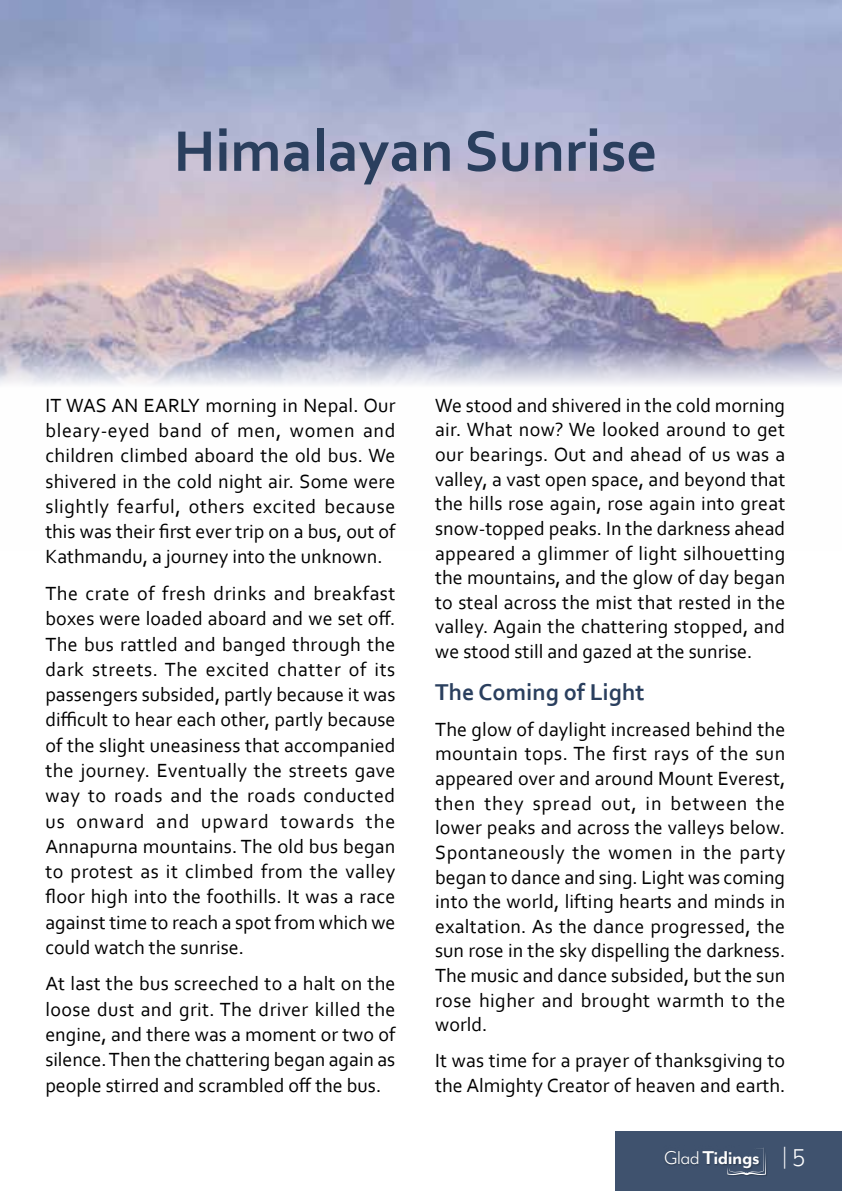
<style>
.page{position:relative;width:842px;height:1191px;background:#fff}
.page>*{position:absolute;margin:0;border:0;box-sizing:border-box;transform-origin:0 0}
.t1{font:700 60px "Corbel";color:#2a3f5e}
.t2{font:700 24px "Corbel";color:#2a3f5e}
.t3{font:700 21.4px "Mr Eaves Mod OT";letter-spacing:-.025em;color:#fff}
.t4{font:20px/25.2px "Corbel";color:#000;text-align:justify}
.s1{font-weight:400}
.s2{font-weight:400;font-size:28px}
</style>
<div class="page">
<img style="left:0;top:0;width:842px;height:385px">
<div style="left:615px;top:1131px;width:227px;height:60px;background:#3f526e"></div>
<svg style="left:727px;top:1147px;width:39px;height:28px"></svg>
<img style="left:664px;top:1147px;width:97px;height:25px">
<h1 class="t1" style="left:174px;top:114px;width:485px">Himalayan Sunrise</h1>
<p class="t4" style="left:45px;top:392px;width:352px">IT WAS AN EARLY morning in Nepal. Our bleary-eyed band of men, women and children climbed aboard the old bus. We shivered in the cold night air. Some were slightly fearful, others excited because this was their first ever trip on a bus, out of Kathmandu, a journey into the unknown.</p>
<p class="t4" style="left:45px;top:580px;width:352px">The crate of fresh drinks and breakfast boxes were loaded aboard and we set off.<br>The bus rattled and banged through the dark streets. The excited chatter of its passengers subsided, partly because it was difficult to hear each other, partly because of the slight uneasiness that accompanied the journey. Eventually the streets gave way to roads and the roads conducted us onward and upward towards the Annapurna mountains. The old bus began to protest as it climbed from the valley floor high into the foothills. It was a race against time to reach a spot from which we could watch the sunrise.</p>
<p class="t4" style="left:45px;top:970px;width:352px">At last the bus screeched to a halt on the loose dust and grit. The driver killed the engine, and there was a moment or two of silence. Then the chattering began again as people stirred and scrambled off the bus.</p>
<p class="t4" style="left:435px;top:392px;width:352px;line-height:24.6px">We stood and shivered in the cold morning air. What now? We looked around to get our bearings. Out and ahead of us was a valley, a vast open space, and beyond that the hills rose again, rose again into great snow-topped peaks. In the darkness ahead appeared a glimmer of light silhouetting the mountains, and the glow of day began to steal across the mist that rested in the valley. Again the chattering stopped, and we stood still and gazed at the sunrise.</p>
<p class="t2" style="left:435px;top:677px;width:211px">The Coming of Light</p>
<p class="t4" style="left:435px;top:716px;width:352px;line-height:24.6px">The glow of daylight increased behind the mountain tops. The first rays of the sun appeared over and around Mount Everest, then they spread out, in between the lower peaks and across the valleys below.<br>Spontaneously the women in the party began to dance and sing. Light was coming into the world, lifting hearts and minds in exaltation. As the dance progressed, the sun rose in the sky dispelling the darkness.<br>The music and dance subsided, but the sun rose higher and brought warmth to the world.</p>
<p class="t4" style="left:435px;top:1047px;width:352px;line-height:24.6px">It was time for a prayer of thanksgiving to the Almighty Creator of heaven and earth.</p>
<p class="t3" style="left:664px;top:1146px;width:143px"><span class="s1">Glad</span> Tidings <span class="s2">| 5</span></p>
</div>
